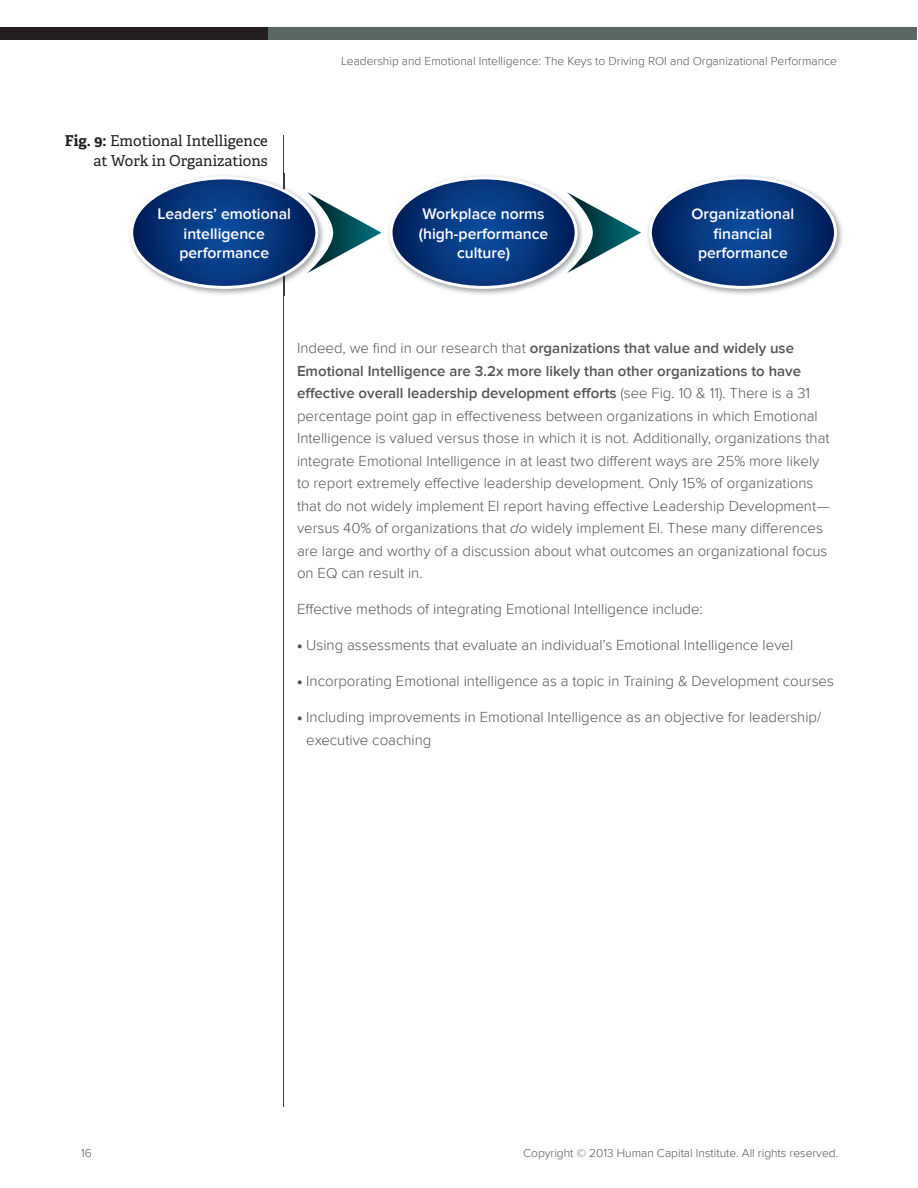
<style>
.page{position:relative;width:918px;height:1188px;background:#fff}
.page>*{position:absolute;margin:0;border:0;box-sizing:border-box;transform-origin:0 0}
.t1{font:600 15.75px/19.5px "Proxima Nova";color:#fff;text-align:center}
.t2{font:300 15px/22.5px "Proxima Nova";color:#535453}
.t3{font:15px/19.5px "Adelle";color:#231f20;text-align:right}
.t4{font:300 12px "Proxima Nova";color:#535453}
.s1{font-weight:700}
.s2{font-weight:600}
.s3{font-style:italic}
.s4{font-weight:900}
</style>
<div class="page">
<div style="left:266px;top:27px;width:650px;height:13px;background:#596864"></div>
<div style="left:1px;top:27px;width:267px;height:13px;background:#231f20"></div>
<hr style="left:284px;top:135px;width:1px;height:972px;background:#3c3d3d">
<img style="left:129px;top:174px;width:155px;height:122px">
<img style="left:388px;top:175px;width:144px;height:120px">
<img style="left:647px;top:175px;width:196px;height:120px">
<svg style="left:650px;top:178px;width:186px;height:109px"></svg>
<div style="left:649px;top:176px;width:188px;height:113px;border:3px solid #fff;border-radius:50%"></div>
<svg style="left:132px;top:178px;width:249px;height:109px"></svg>
<svg style="left:391px;top:178px;width:250px;height:109px"></svg>
<p class="t3" style="left:65px;top:131px;width:204px"><span class="s1">Fig. 9:</span> Emotional Intelligence at Work in Organizations</p>
<p class="t4" style="left:341px;top:54px;width:497px">Leadership and Emotional Intelligence: The Keys to Driving ROI and Organizational Performance</p>
<p class="t1" style="left:158px;top:205px;width:135px">Leaders’ emotional intelligence performance</p>
<p class="t1" style="left:419px;top:205px;width:131px">Workplace norms (high-performance culture)</p>
<p class="t1" style="left:692px;top:205px;width:104px">Organizational financial performance</p>
<p class="t2" style="left:297px;top:337px;width:534px">Indeed, we find in our research that <span class="s2">organizations that value and widely use Emotional Intelligence are 3.2x more likely than other organizations to have effective overall leadership development efforts</span> (see Fig. 10 &amp; 11). There is a 31 percentage point gap in effectiveness between organizations in which Emotional Intelligence is valued versus those in which it is not. Additionally, organizations that integrate Emotional Intelligence in at least two different ways are 25% more likely to report extremely effective leadership development. Only 15% of organizations that do not widely implement EI report having effective Leadership Development— versus 40% of organizations that <span class="s3">do</span> widely implement EI. These many differences are large and worthy of a discussion about what outcomes an organizational focus on EQ can result in.</p>
<p class="t2" style="left:297px;top:598px;width:407px">Effective methods of integrating Emotional Intelligence include:</p>
<p class="t2" style="left:297px;top:634px;width:498px"><span class="s4">•</span> Using assessments that evaluate an individual’s Emotional Intelligence level</p>
<p class="t2" style="left:297px;top:670px;width:539px"><span class="s4">•</span> Incorporating Emotional intelligence as a topic in Training &amp; Development courses</p>
<p class="t2" style="left:306px;top:706px;width:517px;text-indent:-9px"><span class="s4">•</span> Including improvements in Emotional Intelligence as an objective for leadership/ executive coaching</p>
<p class="t4" style="left:81px;top:1146px;width:12px">16</p>
<p class="t4" style="left:523px;top:1146px;width:317px">Copyright © 2013 Human Capital Institute. All rights reserved.</p>
</div>
